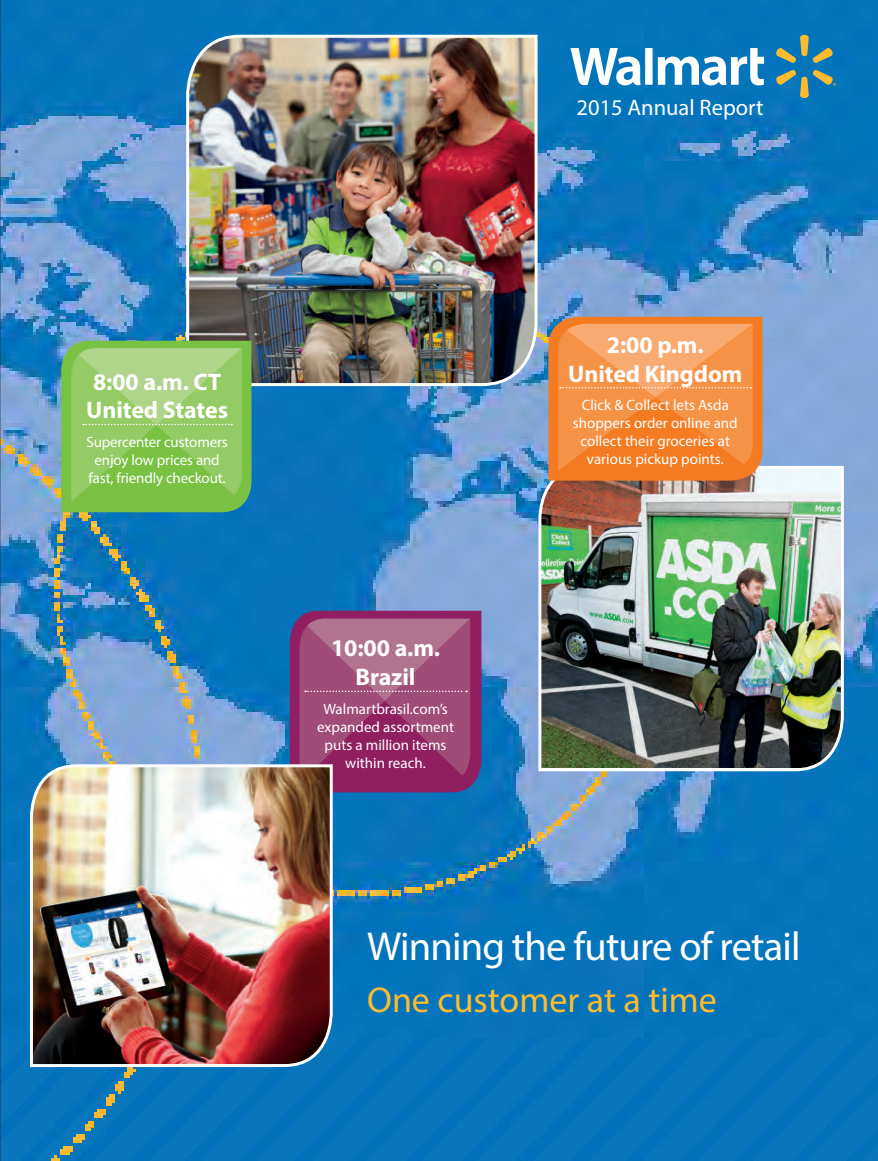
<style>
.page{position:relative;width:878px;height:1161px;background:#fff}
.page>*{position:absolute;margin:0;border:0;box-sizing:border-box;transform-origin:0 0}
.t1{font:40.5px "Myriad Pro";letter-spacing:-.02em;color:#fff}
.t2{font:36px "Myriad Pro";color:#fdbb2e}
.t3{font:700 24px/28.8px "Myriad Pro";letter-spacing:-.005em;color:#fff;text-align:center}
.t4{font:22.5px "Myriad Pro";color:#fff}
.t5{font:15px/18px "Myriad Pro";color:#fff;text-align:center}
</style>
<div class="page">
<img style="left:1px;top:0;width:877px;height:1161px">
<img style="left:185px;top:33px;width:354px;height:355px">
<svg style="left:776px;top:35px;width:57px;height:28px"></svg>
<svg style="left:570px;top:48px;width:82px;height:39px"></svg>
<svg style="left:658px;top:48px;width:106px;height:39px"></svg>
<svg style="left:776px;top:70px;width:60px;height:28px"></svg>
<svg style="left:290px;top:611px;width:192px;height:184px"></svg>
<img style="left:28px;top:763px;width:306px;height:306px">
<svg style="left:61px;top:341px;width:191px;height:173px"></svg>
<img style="left:537px;top:464px;width:308px;height:309px">
<svg style="left:548px;top:317px;width:215px;height:165px"></svg>
<hr style="left:0;top:0;width:1px;height:1161px;background:#231f20">
<h3 class="t3" style="left:86px;top:366px;width:143px;text-align:left">8:00 a.m. CT<br>United States</h3>
<p class="t5" style="left:87px;top:433px;width:143px">Supercenter customers enjoy low prices and fast, friendly checkout.</p>
<h3 class="t4" style="left:576px;top:94px;width:188px">2015 Annual Report</h3>
<h3 class="t3" style="left:331px;top:633px;width:111px">10:00 a.m.<br>Brazil</h3>
<p class="t5" style="left:317px;top:699px;width:138px">Walmartbrasil.com’s expanded assortment puts a million items within reach.</p>
<h3 class="t3" style="left:568px;top:330px;width:176px">2:00 p.m.<br>United Kingdom</h3>
<p class="t5" style="left:573px;top:396px;width:166px">Click &amp; Collect lets Asda shoppers order online and collect their groceries at various pickup points.</p>
<h1 class="t1" style="left:367px;top:921px;width:435px">Winning the future of retail</h1>
<h2 class="t2" style="left:367px;top:977px;width:351px">One customer at a time</h2>
</div>
